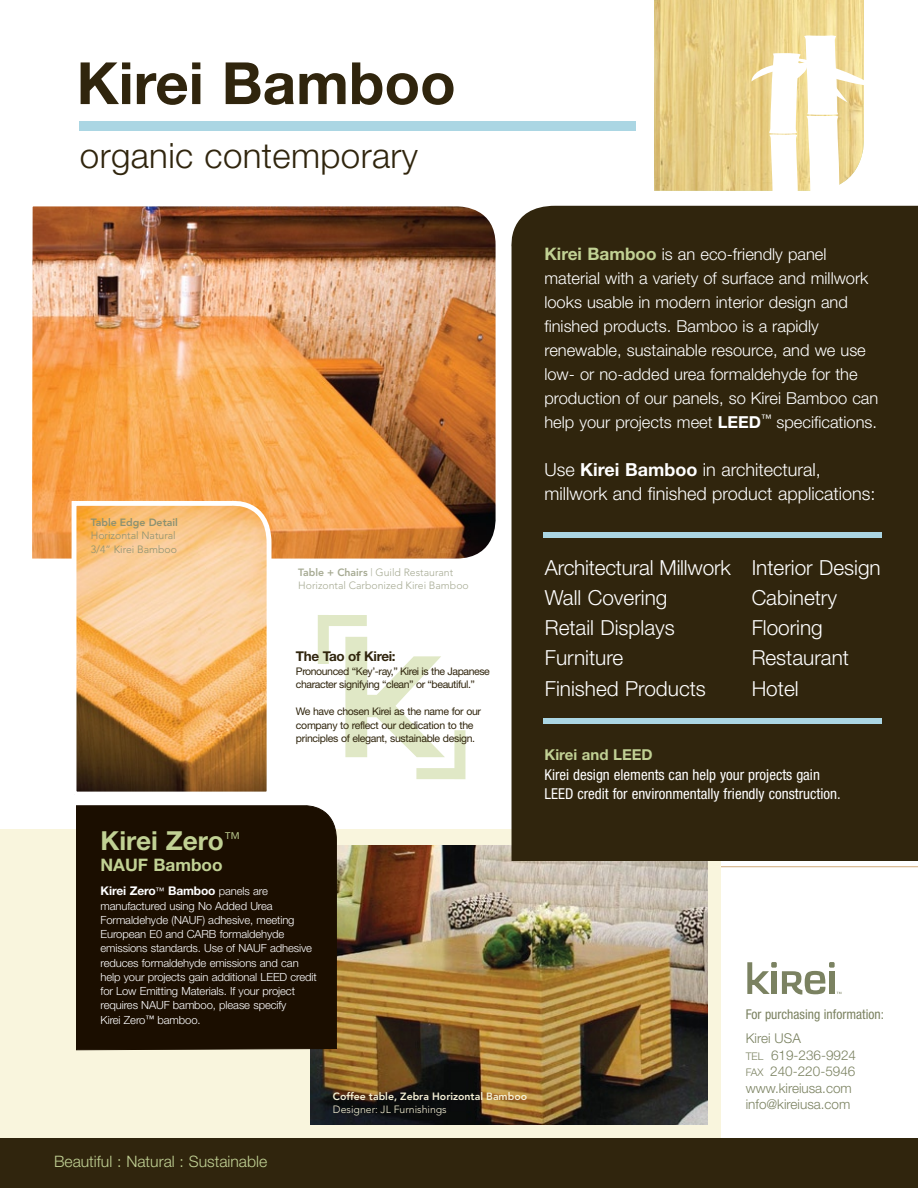
<style>
.page{position:relative;width:918px;height:1188px;background:#fff}
.page>*{position:absolute;margin:0;border:0;box-sizing:border-box;transform-origin:0 0}
.t1{font:700 58.35px "Helvetica Neue";color:#30250d}
.t2{font:300 34.95px "Helvetica Neue";letter-spacing:.01em;color:#30250d}
.t3{font:700 26.25px "Helvetica Neue";color:#c1d194}
.t4{font:300 20.85px/30.3px "Helvetica Neue";color:#fff}
.t5{font:300 18px/24px "Helvetica Neue";color:#fff}
.t6{font:700 17.25px "Helvetica Neue";color:#c1d194}
.t7{font:300 16.5px/24px "Helvetica Neue";color:#fff}
.t8{font:300 15.75px "Helvetica Neue";color:#c1d194}
.t9{font:condensed 15px/19.5px "Helvetica Neue";color:#fff}
.t10{font:700 15px "Helvetica Neue";color:#c1d194}
.t11{font:300 13.5px/16.5px "Helvetica Neue";color:#7b8261}
.t12{font:condensed 13.5px "Helvetica Neue";color:#7b8261}
.t13{font:700 13.5px "Helvetica Neue";letter-spacing:-.025em;color:#30250d}
.t14{font:700 12px "Helvetica Neue";letter-spacing:-.01em;color:#fff}
.t15{font:300 11.25px/14.2px "Helvetica Neue";letter-spacing:-.01em;color:#fff}
.t16{font:10.5px/13.5px "Helvetica Neue";letter-spacing:-.03em;color:#30250d}
.t17{font:300 10.5px/12.6px "Avenir";color:#a7ab94}
.t18{font:800 10.5px "Avenir";color:#f7f2d7}
.t19{font:300 10.5px/13.5px "Avenir";color:#8b9172}
.t20{font:300 10.5px "Avenir";color:#f7f2d7}
.t21{font:800 10.5px "Avenir";color:#8b9172}
.s1{font-weight:800}
.s2{font-weight:400;font-size:9px}
.s3{font-weight:300;font-size:11.25px}
.s4{font-weight:700;font-size:17.25px;color:#c1d194}
.s5{font-weight:700}
.s6{font-size:10.5px}
</style>
<div class="page">
<hr style="left:509px;top:866px;width:409px;height:1px;background:#cfaa7a">
<svg style="left:654px;top:0;width:223px;height:206px"></svg>
<div style="left:0;top:830px;width:721px;height:358px;background:#f9f5dd"></div>
<img style="left:310px;top:846px;width:397px;height:278px">
<img style="left:32px;top:206px;width:464px;height:353px">
<svg style="left:69px;top:499px;width:205px;height:293px;background:#deaf77"></svg>
<div style="left:507px;top:206px;width:411px;height:655px;background:#30250d"></div>
<div style="left:543px;top:533px;width:339px;height:5px;background:#abd6e3"></div>
<div style="left:543px;top:719px;width:339px;height:5px;background:#abd6e3"></div>
<svg style="left:318px;top:615px;width:147px;height:164px"></svg>
<svg style="left:747px;top:962px;width:94px;height:33px"></svg>
<div style="left:80px;top:121px;width:556px;height:10px;background:#abd6e3"></div>
<div style="left:0;top:1138px;width:918px;height:50px;background:#30250d"></div>
<div style="left:76px;top:805px;width:261px;height:246px;background:#1b0e00"></div>
<h1 class="t1" style="left:77px;top:47px;width:381px">Kirei Bamboo</h1>
<h2 class="t2" style="left:80px;top:134px;width:340px">organic contemporary</h2>
<p class="t21" style="left:91px;top:516px;width:89px">Table Edge Detail</p>
<p class="t19" style="left:91px;top:529px;width:88px">Horizontal Natural<br>3/4” Kirei Bamboo</p>
<p class="t17" style="left:298px;top:566px;width:172px"><span class="s1">Table + Chairs</span> | Guild Restaurant<br>Horizontal Carbonized Kirei Bamboo</p>
<p class="t13" style="left:296px;top:648px;width:101px">The Tao of Kirei:</p>
<p class="t16" style="left:296px;top:664px;width:195px">Pronounced “Key’-ray,” Kirei is the Japanese character signifying “clean” or “beautiful.”</p>
<p class="t16" style="left:296px;top:705px;width:187px">We have chosen Kirei as the name for our company to reflect our dedication to the principles of elegant, sustainable design.</p>
<h3 class="t3" style="left:101px;top:825px;width:141px">Kirei Zero<sup>™</sup></h3>
<p class="t6" style="left:101px;top:855px;width:124px">NAUF Bamboo</p>
<p class="t14" style="left:101px;top:884px;width:169px">Kirei Zero<span class="s2">™</span> Bamboo <span class="s3">panels are</span></p>
<p class="t15" style="left:101px;top:898px;width:218px">manufactured using No Added Urea Formaldehyde (NAUF) adhesive, meeting European E0 and CARB formaldehyde emissions standards. Use of NAUF adhesive reduces formaldehyde emissions and can help your projects gain additional LEED credit for Low Emitting Materials. If your project requires NAUF bamboo, please specify<br>Kirei Zero<span class="s2">™</span> bamboo.</p>
<p class="t8" style="left:54px;top:1152px;width:215px">Beautiful : Natural : Sustainable</p>
<p class="t18" style="left:333px;top:1090px;width:196px">Coffee table, Zebra Horizontal Bamboo</p>
<p class="t20" style="left:333px;top:1103px;width:115px">Designer: JL Furnishings</p>
<p class="t7" style="left:544px;top:241px;width:335px"><span class="s4">Kirei Bamboo</span> is an eco-friendly panel material with a variety of surface and millwork looks usable in modern interior design and finished products. Bamboo is a rapidly renewable, sustainable resource, and we use low- or no-added urea formaldehyde for the production of our panels, so Kirei Bamboo can help your projects meet <span class="s5">LEED</span><sup>™</sup> specifications.</p>
<p class="t5" style="left:544px;top:457px;width:333px">Use <span class="s5">Kirei Bamboo</span> in architectural, millwork and finished product applications:</p>
<p class="t4" style="left:545px;top:552px;width:337px">Architectural Millwork Interior Design<br>Wall Covering</p>
<p class="t4" style="left:752px;top:582px;width:87px">Cabinetry</p>
<p class="t4" style="left:545px;top:612px;width:131px">Retail Displays</p>
<p class="t4" style="left:752px;top:612px;width:73px">Flooring</p>
<p class="t4" style="left:545px;top:642px;width:80px">Furniture</p>
<p class="t4" style="left:752px;top:642px;width:99px">Restaurant</p>
<p class="t4" style="left:545px;top:673px;width:163px">Finished Products</p>
<p class="t4" style="left:752px;top:673px;width:48px">Hotel</p>
<p class="t10" style="left:545px;top:746px;width:110px">Kirei and LEED</p>
<p class="t9" style="left:545px;top:765px;width:298px">Kirei design elements can help your projects gain<br>LEED credit for environmentally friendly construction.</p>
<p class="t12" style="left:746px;top:1007px;width:140px">For purchasing information:</p>
<p class="t11" style="left:746px;top:1030px;width:112px">Kirei USA<br><span class="s6">TEL</span> 619-236-9924<br><span class="s6">FAX</span> 240-220-5946 www.kireiusa.com info@kireiusa.com</p>
</div>
